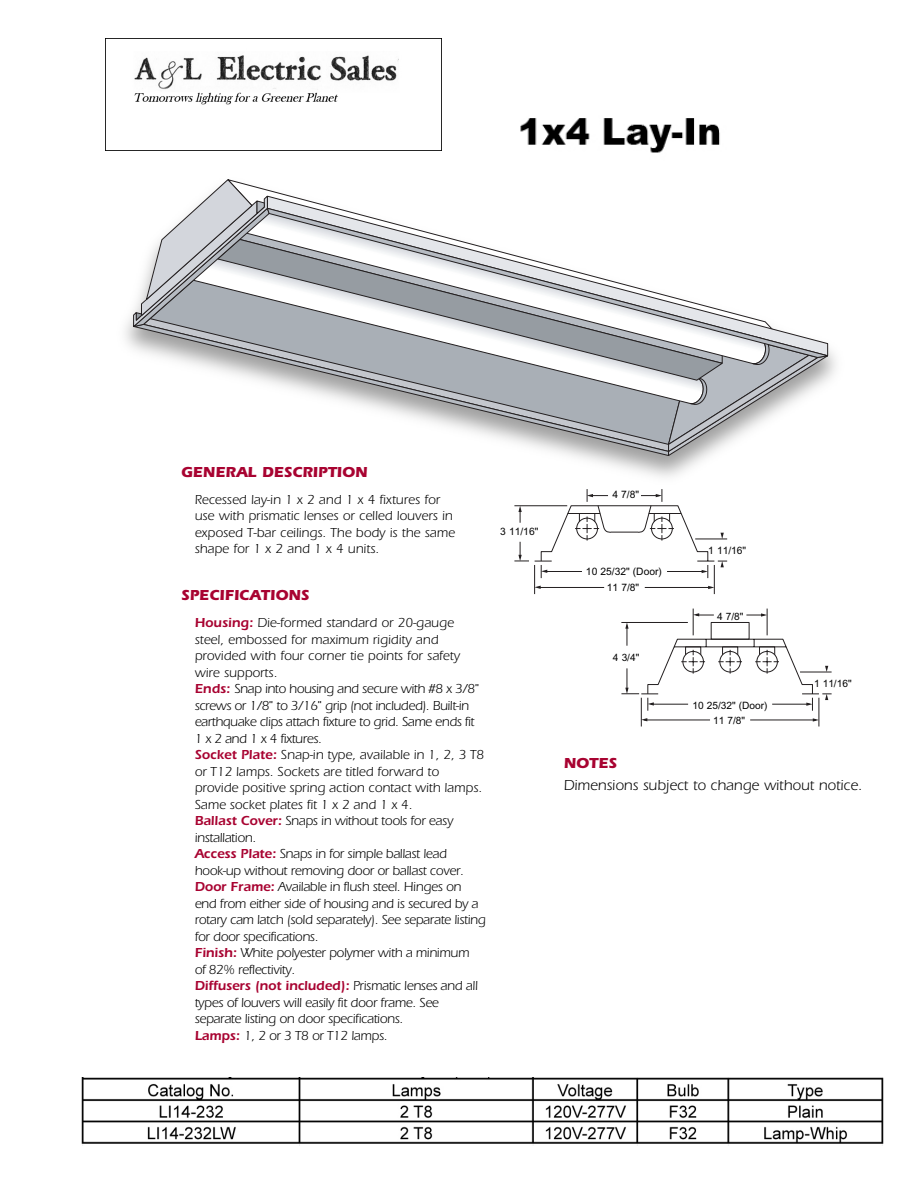
<style>
.page{position:relative;width:918px;height:1188px;background:#fff}
.page>*{position:absolute;margin:0;border:0;box-sizing:border-box;transform-origin:0 0}
.t1{font:15px "Itc Eras";color:#000}
.t2{font:700 15px "Itc Eras";color:#a80331}
.t3{font:13.5px/16.5px "Itc Eras";letter-spacing:-.02em;color:#000}
.t4{font:13.5px/16.5px "Itc Eras";color:#000}
.t5{font:10.2px/15.9px "Arial";color:#000;text-align:center}
.t6{font:10.05px/15.8px "Arial";color:#000;text-align:center}
.s1{font-weight:600;color:#a80331}
</style>
<div class="page">
<svg style="left:130px;top:324px;width:535px;height:132px"></svg>
<svg style="left:166px;top:328px;width:499px;height:77px"></svg>
<svg style="left:216px;top:328px;width:449px;height:53px"></svg>
<svg style="left:665px;top:358px;width:166px;height:99px"></svg>
<svg style="left:266px;top:207px;width:565px;height:151px"></svg>
<svg style="left:131px;top:179px;width:139px;height:149px"></svg>
<svg style="left:514px;top:489px;width:213px;height:105px"></svg>
<hr style="left:695px;top:539px;width:32px;height:1px;background:#231f20">
<svg style="left:621px;top:609px;width:211px;height:117px"></svg>
<hr style="left:800px;top:672px;width:32px;height:1px;background:#231f20">
<img style="left:520px;top:118px;width:200px;height:35px">
<img style="left:81px;top:1077px;width:803px;height:68px">
<img style="left:105px;top:39px;width:337px;height:112px">
<p class="t2" style="left:181px;top:463px;width:188px">GENERAL DESCRIPTION</p>
<p class="t4" style="left:195px;top:491px;width:262px">Recessed lay-in 1 x 2 and 1 x 4 fixtures for use with prismatic lenses or celled louvers in exposed T-bar ceilings. The body is the same shape for 1 x 2 and 1 x 4 units.</p>
<p class="t2" style="left:181px;top:587px;width:130px">SPECIFICATIONS</p>
<p class="t3" style="left:195px;top:615px;width:293px"><span class="s1">Housing:</span> Die-formed standard or 20-gauge steel, embossed for maximum rigidity and provided with four corner tie points for safety wire supports.<br><span class="s1">Ends:</span> Snap into housing and secure with #8 x 3/8" screws or 1/8" to 3/16" grip (not included). Built-in earthquake clips attach fixture to grid. Same ends fit<br>1 x 2 and 1 x 4 fixtures.<br><span class="s1">Socket Plate:</span> Snap-in type, available in 1, 2, 3 T8 or T12 lamps. Sockets are titled forward to provide positive spring action contact with lamps.<br>Same socket plates fit 1 x 2 and 1 x 4.<br><span class="s1">Ballast Cover:</span> Snaps in without tools for easy installation.<br><span class="s1">Access Plate:</span> Snaps in for simple ballast lead hook-up without removing door or ballast cover.<br><span class="s1">Door Frame:</span> Available in flush steel. Hinges on end from either side of housing and is secured by a rotary cam latch (sold separately). See separate listing for door specifications.<br><span class="s1">Finish:</span> White polyester polymer with a minimum<br>of 82% reflectivity.<br><span class="s1">Diffusers (not included):</span> Prismatic lenses and all types of louvers will easily fit door frame. See separate listing on door specifications.<br><span class="s1">Lamps:</span> 1, 2 or 3 T8 or T12 lamps.</p>
<p class="t5" style="left:500px;top:523px;width:40px">3 11/16"</p>
<p class="t5" style="left:612px;top:487px;width:28px">4 7/8"</p>
<p class="t5" style="left:586px;top:563px;width:77px">10 25/32" (Door)<br>11 7/8"</p>
<p class="t6" style="left:613px;top:650px;width:28px">4 3/4"</p>
<p class="t5" style="left:708px;top:542px;width:40px">1 11/16"</p>
<p class="t6" style="left:717px;top:609px;width:28px">4 7/8"</p>
<p class="t6" style="left:692px;top:697px;width:77px">10 25/32" (Door)<br>11 7/8"</p>
<p class="t6" style="left:814px;top:676px;width:39px">1 11/16"</p>
<p class="t2" style="left:564px;top:754px;width:55px">NOTES</p>
<p class="t1" style="left:564px;top:777px;width:300px">Dimensions subject to change without notice.</p>
</div>
